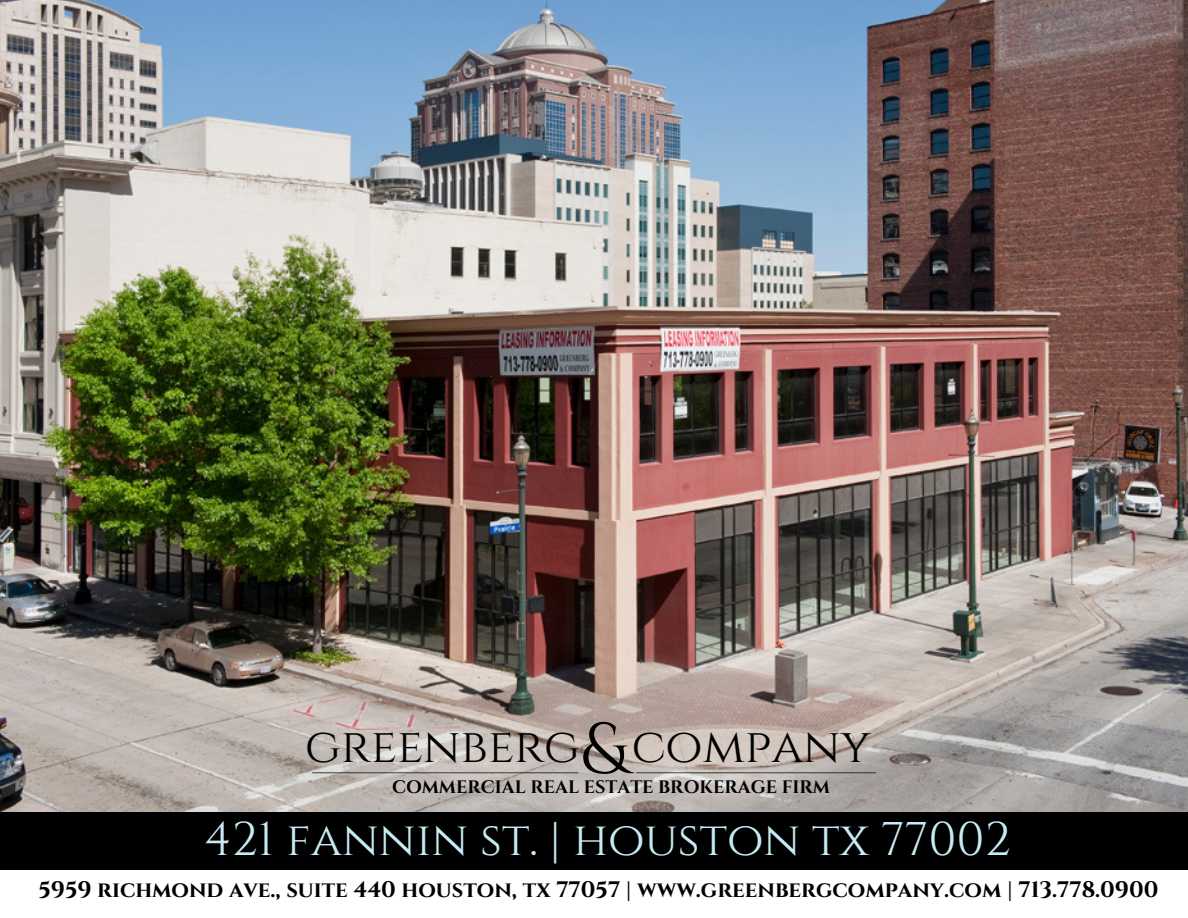
<style>
.page{position:relative;width:1188px;height:918px;background:#fff}
.page>*{position:absolute;margin:0;border:0;box-sizing:border-box;transform-origin:0 0}
.t1{font:48px "Cinzel";color:#000}
.t2{font:47.25px "Cinzel";color:#c7eaf4}
.t3{font:700 22.5px "Cinzel";color:#000}
.t4{font:700 18px "Cinzel";color:#000}
.t5{font:300 16.2px "Open Sans";color:#000}
.s1{font-size:72px}
</style>
<div class="page">
<div style="left:0;top:811px;width:1188px;height:59px;background:#000"></div>
<img style="left:0;top:0;width:1188px;height:811px">
<h1 class="t1" style="left:305px;top:716px;width:568px">GREENBERG<span class="s1">&amp;</span>COMPANY</h1>
<p class="t5" style="left:312px;top:754px;width:268px">________________________________________</p>
<p class="t4" style="left:392px;top:775px;width:440px">COMMERCIAL REAL ESTATE BROKERAGE FIRM</p>
<p class="t5" style="left:636px;top:754px;width:241px">____________________________________</p>
<h2 class="t2" style="left:204px;top:809px;width:808px">421 FANNIN ST. | HOUSTON TX 77002</h2>
<p class="t3" style="left:38px;top:875px;width:1122px">5959 richmond ave., suite 440 houston, tx 77057 | www.greenbergcompany.com | 713.778.0900</p>
</div>
